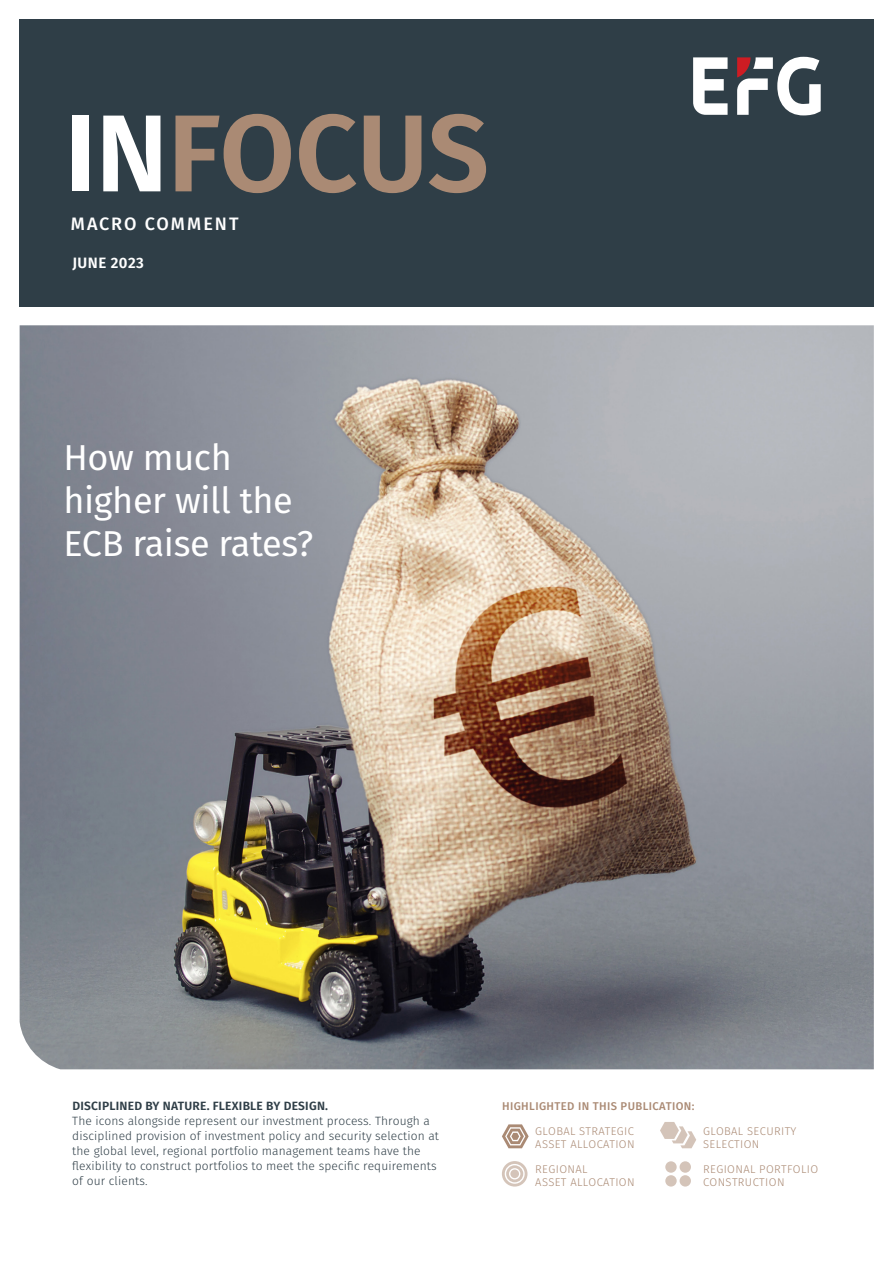
<style>
.page{position:relative;width:893px;height:1263px;background:#fff}
.page>*{position:absolute;margin:0;border:0;box-sizing:border-box;transform-origin:0 0}
._73_pt_Name__White{font:600 109.5px "Fira Sans";letter-spacing:-.01em;color:#aa8a74}
._24_pt_Caption_Black{font:36px/43.2px "Fira Sans";letter-spacing:-.01em;color:#fff}
._12_pt_Magazine_Titl{font:500 18px "Fira Sans";letter-spacing:.11em;color:#fff}
._10_pt_Date__White{font:600 15px "Fira Sans";letter-spacing:.03em;color:#fff}
._8_pt_Lead_Copy{font:300 12px/15px "Fira Sans";letter-spacing:.01em;color:#2f3e47}
._8_pt_Lead_Title{font:600 12px "Fira Sans";letter-spacing:.02em;color:#2f3e47}
._7_5_pt_Process__Bei{font:300 11.25px "Fira Sans";letter-spacing:.035em;color:#aa8a74}
._7_5_pt_Process__Bei-2{font:500 11.25px "Fira Sans";letter-spacing:.035em;color:#aa8a74}
.s1{color:#fff}
</style>
<div class="page">
<div style="left:19px;top:19px;width:855px;height:287px;background:#2f3e47"></div>
<svg style="left:693px;top:57px;width:35px;height:58px"></svg>
<svg style="left:737px;top:57px;width:84px;height:58px"></svg>
<img style="left:20px;top:325px;width:854px;height:744px">
<svg style="left:665px;top:1161px;width:12px;height:12px"></svg>
<div style="left:665px;top:1175px;width:12px;height:11px;background:#d4c4b9;border-radius:50%"></div>
<div style="left:680px;top:1161px;width:11px;height:12px;background:#d4c4b9;border-radius:50%"></div>
<div style="left:680px;top:1175px;width:11px;height:11px;background:#d4c4b9;border-radius:50%"></div>
<svg style="left:660px;top:1122px;width:36px;height:26px"></svg>
<svg style="left:502px;top:1124px;width:27px;height:24px"></svg>
<svg style="left:502px;top:1161px;width:25px;height:25px"></svg>
<svg style="left:510px;top:1169px;width:9px;height:9px"></svg>
<p class="_73_pt_Name__White" style="left:64px;top:63px;width:426px"><span class="s1">IN</span>FOCUS</p>
<p class="_12_pt_Magazine_Titl" style="left:71px;top:209px;width:169px">MACRO COMMENT</p>
<p class="_10_pt_Date__White" style="left:72px;top:250px;width:73px">JUNE 2023</p>
<p class="_24_pt_Caption_Black" style="left:63px;top:434px;width:251px">How much higher will the<br>ECB raise rates?</p>
<p class="_8_pt_Lead_Title" style="left:72px;top:1096px;width:257px">DISCIPLINED BY NATURE. FLEXIBLE BY DESIGN.</p>
<p class="_8_pt_Lead_Copy" style="left:72px;top:1113px;width:368px">The icons alongside represent our investment process. Through a disciplined provision of investment policy and security selection at the global level, regional portfolio management teams have the flexibility to construct portfolios to meet the specific requirements of our clients.</p>
<p class="_7_5_pt_Process__Bei-2" style="left:502px;top:1097px;width:194px">HIGHLIGHTED IN THIS PUBLICATION:</p>
<p class="_7_5_pt_Process__Bei" style="left:535px;top:1123px;width:100px">GLOBAL STRATEGIC</p>
<p class="_7_5_pt_Process__Bei" style="left:535px;top:1136px;width:101px">ASSET ALLOCATION</p>
<p class="_7_5_pt_Process__Bei" style="left:535px;top:1161px;width:54px">REGIONAL</p>
<p class="_7_5_pt_Process__Bei" style="left:535px;top:1174px;width:101px">ASSET ALLOCATION</p>
<p class="_7_5_pt_Process__Bei" style="left:703px;top:1123px;width:95px">GLOBAL SECURITY</p>
<p class="_7_5_pt_Process__Bei" style="left:703px;top:1136px;width:58px">SELECTION</p>
<p class="_7_5_pt_Process__Bei" style="left:703px;top:1161px;width:117px">REGIONAL PORTFOLIO</p>
<p class="_7_5_pt_Process__Bei" style="left:703px;top:1174px;width:83px">CONSTRUCTION</p>
</div>
